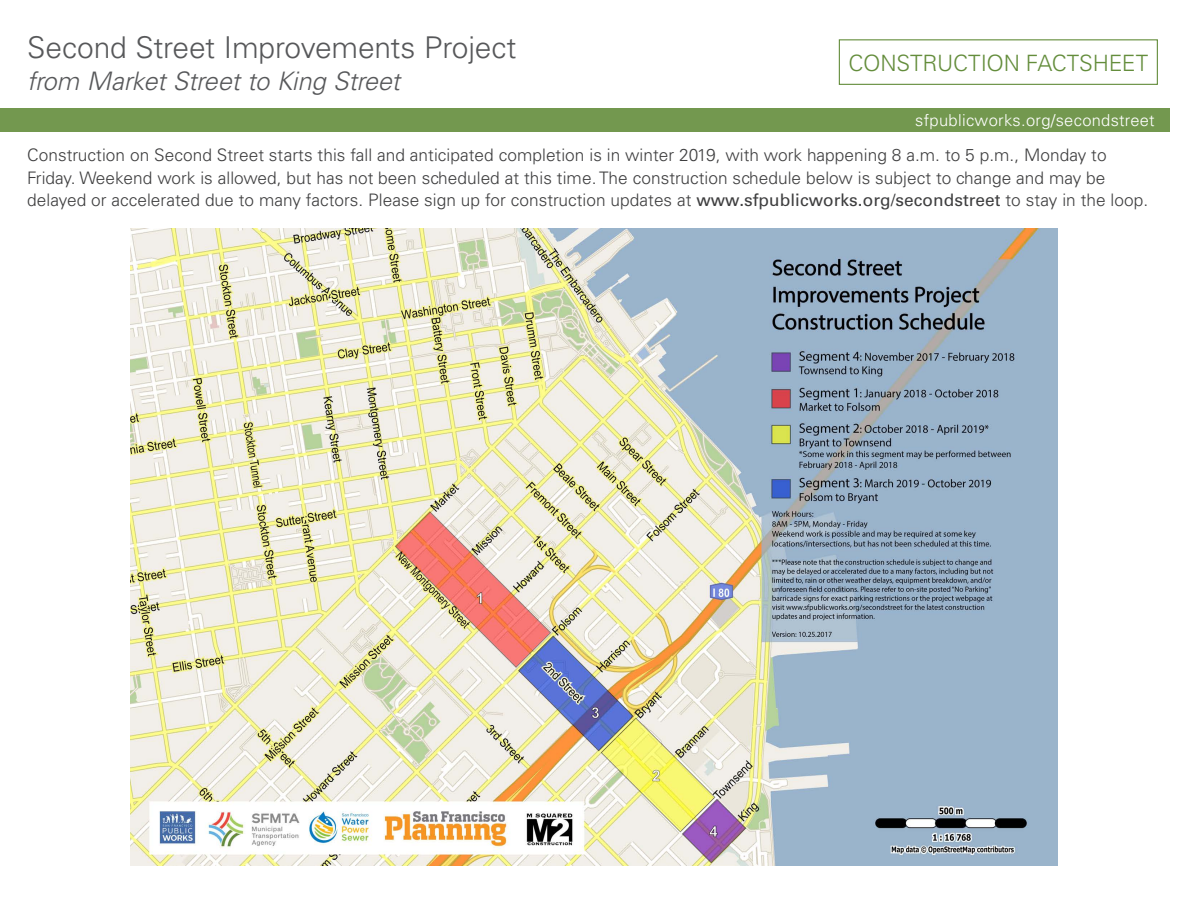
<style>
.page{position:relative;width:1188px;height:918px;background:#fff}
.page>*{position:absolute;margin:0;border:0;box-sizing:border-box;transform-origin:0 0}
.t1{font:300 30px "Univers";letter-spacing:-.005em;color:#57585a}
.t2{font:italic 300 25.5px "Univers";letter-spacing:-.02em;color:#57585a}
.t3{font:300 22.5px "Univers";letter-spacing:-.01em;color:#648d3c}
.t4{font:300 17.25px/22.5px "Univers";letter-spacing:.005em;color:#3e3e3f}
.t5{font:300 16.5px "Univers";letter-spacing:.02em;color:#fff}
.s1{font-weight:400}
</style>
<div class="page">
<img style="left:130px;top:229px;width:928px;height:637px">
<div style="left:0;top:108px;width:1170px;height:23px;background:#73984f"></div>
<div style="left:839px;top:39px;width:319px;height:46px;border:1px solid #648d3c"></div>
<p class="t1" style="left:27px;top:30px;width:491px">Second Street Improvements Project</p>
<p class="t2" style="left:27px;top:65px;width:374px">from Market Street to King Street</p>
<p class="t3" style="left:848px;top:49px;width:301px">CONSTRUCTION FACTSHEET</p>
<p class="t5" style="left:915px;top:110px;width:241px">sfpublicworks.org/secondstreet</p>
<p class="t4" style="left:27px;top:144px;width:1123px">Construction on Second Street starts this fall and anticipated completion is in winter 2019, with work happening 8 a.m. to 5 p.m., Monday to<br>Friday. Weekend work is allowed, but has not been scheduled at this time. The construction schedule below is subject to change and may be delayed or accelerated due to many factors. Please sign up for construction updates at <span class="s1">www.sfpublicworks.org/secondstreet</span> to stay in the loop.</p>
</div>
